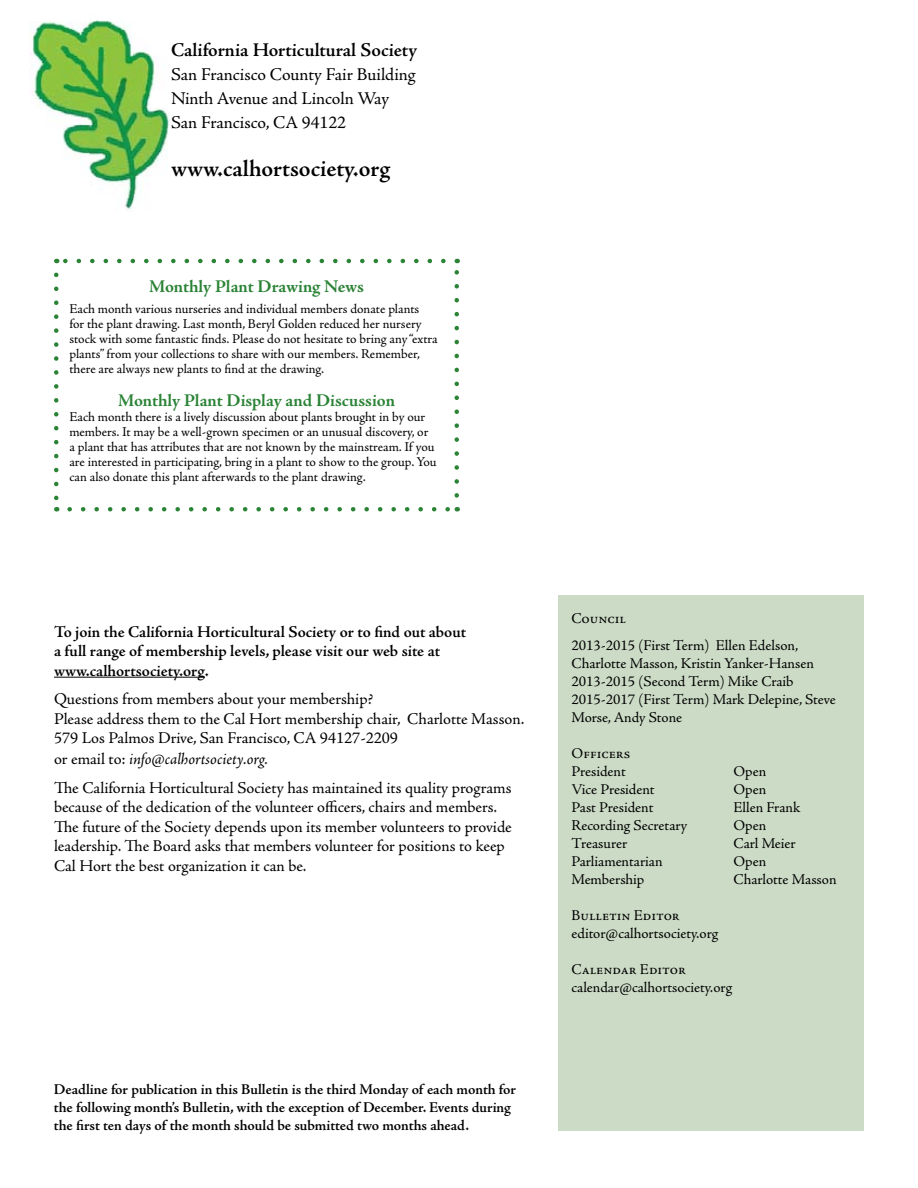
<style>
.page{position:relative;width:918px;height:1188px;background:#fff}
.page>*{position:absolute;margin:0;border:0;box-sizing:border-box;transform-origin:0 0}
.t1{font:600 24px "Adobe Jenson Pro";color:#000}
.t2{font:600 19.5px "Adobe Jenson Pro";letter-spacing:-.005em;color:#000}
.t3{font:18px/24px "Adobe Jenson Pro";letter-spacing:-.005em;color:#000}
.t4{font:700 18px "Adobe Jenson Pro";letter-spacing:-.005em;color:#2b8336}
.t5{font:16.5px/19.5px "Adobe Jenson Pro";color:#000}
.t6{font:600 16.5px/19.5px "Adobe Jenson Pro";color:#000}
.t7{font:15px/18px "Adobe Jenson Pro";color:#000}
.t8{font:600 15px/18px "Adobe Jenson Pro";letter-spacing:-.005em;color:#000}
.t9{font:13.5px/15px "Adobe Jenson Pro";color:#000}
.s1{font-style:italic}
</style>
<div class="page">
<img style="left:30px;top:20px;width:139px;height:190px">
<div style="left:558px;top:596px;width:306px;height:535px;background:#ccdbc6"></div>
<hr style="left:54px;top:677px;width:151px;height:1px;background:#000">
<svg style="left:70px;top:507px;width:380px;height:4px"></svg>
<svg style="left:63px;top:259px;width:380px;height:4px"></svg>
<svg style="left:54px;top:275px;width:4px;height:236px"></svg>
<svg style="left:454px;top:259px;width:5px;height:236px"></svg>
<h2 class="t2" style="left:171px;top:39px;width:248px">California Horticultural Society</h2>
<h3 class="t3" style="left:171px;top:63px;width:246px">San Francisco County Fair Building<br>Ninth Avenue and Lincoln Way<br>San Francisco, CA 94122</h3>
<h1 class="t1" style="left:171px;top:155px;width:221px">www.calhortsociety.org</h1>
<h3 class="t4" style="left:149px;top:276px;width:216px">Monthly Plant Drawing News</h3>
<p class="t9" style="left:69px;top:301px;width:370px">Each month various nurseries and individual members donate plants<br>for the plant drawing. Last month, Beryl Golden reduced her nursery stock with some fantastic finds. Please do not hesitate to bring any “extra plants” from your collections to share with our members. Remember, there are always new plants to find at the drawing.</p>
<h3 class="t4" style="left:118px;top:390px;width:278px">Monthly Plant Display and Discussion</h3>
<p class="t9" style="left:69px;top:409px;width:369px">Each month there is a lively discussion about plants brought in by our members. It may be a well-grown specimen or an unusual discovery, or a plant that has attributes that are not known by the mainstream. If you are interested in participating, bring in a plant to show to the group. You can also donate this plant afterwards to the plant drawing.</p>
<p class="t6" style="left:54px;top:622px;width:414px">To join the California Horticultural Society or to find out about a full range of membership levels, please visit our web site at www.calhortsociety.org.</p>
<p class="t5" style="left:54px;top:689px;width:472px">Questions from members about your membership?<br>Please address them to the Cal Hort membership chair, Charlotte Masson.<br>579 Los Palmos Drive, San Francisco, CA 94127-2209</p>
<p class="t5" style="left:54px;top:745px;width:459px;line-height:28.5px">or email to: <span class="s1">info@calhortsociety.org.<br></span>The California Horticultural Society has maintained its quality programs</p>
<p class="t5" style="left:54px;top:797px;width:459px">because of the dedication of the volunteer officers, chairs and members.<br>The future of the Society depends upon its member volunteers to provide leadership. The Board asks that members volunteer for positions to keep Cal Hort the best organization it can be.</p>
<p class="t8" style="left:54px;top:1080px;width:464px">Deadline for publication in this Bulletin is the third Monday of each month for the following month’s Bulletin, with the exception of December. Events during the first ten days of the month should be submitted two months ahead.</p>
<p class="t7" style="left:571px;top:605px;width:228px;line-height:27px">Council<br>2013-2015 (First Term) Ellen Edelson,</p>
<p class="t7" style="left:571px;top:654px;width:266px">Charlotte Masson, Kristin Yanker-Hansen 2013-2015 (Second Term) Mike Craib 2015-2017 (First Term) Mark Delepine, Steve Morse, Andy Stone</p>
<p class="t7" style="left:571px;top:744px;width:60px">Officers<br>President</p>
<p class="t7" style="left:733px;top:762px;width:34px">Open</p>
<p class="t7" style="left:571px;top:780px;width:85px">Vice President</p>
<p class="t7" style="left:733px;top:780px;width:34px">Open</p>
<p class="t7" style="left:571px;top:798px;width:83px">Past President</p>
<p class="t7" style="left:733px;top:798px;width:68px">Ellen Frank</p>
<p class="t7" style="left:571px;top:816px;width:117px">Recording Secretary</p>
<p class="t7" style="left:733px;top:816px;width:34px">Open</p>
<p class="t7" style="left:571px;top:834px;width:57px">Treasurer</p>
<p class="t7" style="left:733px;top:834px;width:64px">Carl Meier</p>
<p class="t7" style="left:571px;top:852px;width:93px">Parliamentarian</p>
<p class="t7" style="left:733px;top:852px;width:34px">Open</p>
<p class="t7" style="left:571px;top:870px;width:74px">Membership</p>
<p class="t7" style="left:733px;top:870px;width:105px">Charlotte Masson</p>
<p class="t7" style="left:571px;top:906px;width:148px">Bulletin Editor editor@calhortsociety.org</p>
<p class="t7" style="left:571px;top:960px;width:162px">Calendar Editor calendar@calhortsociety.org</p>
</div>
